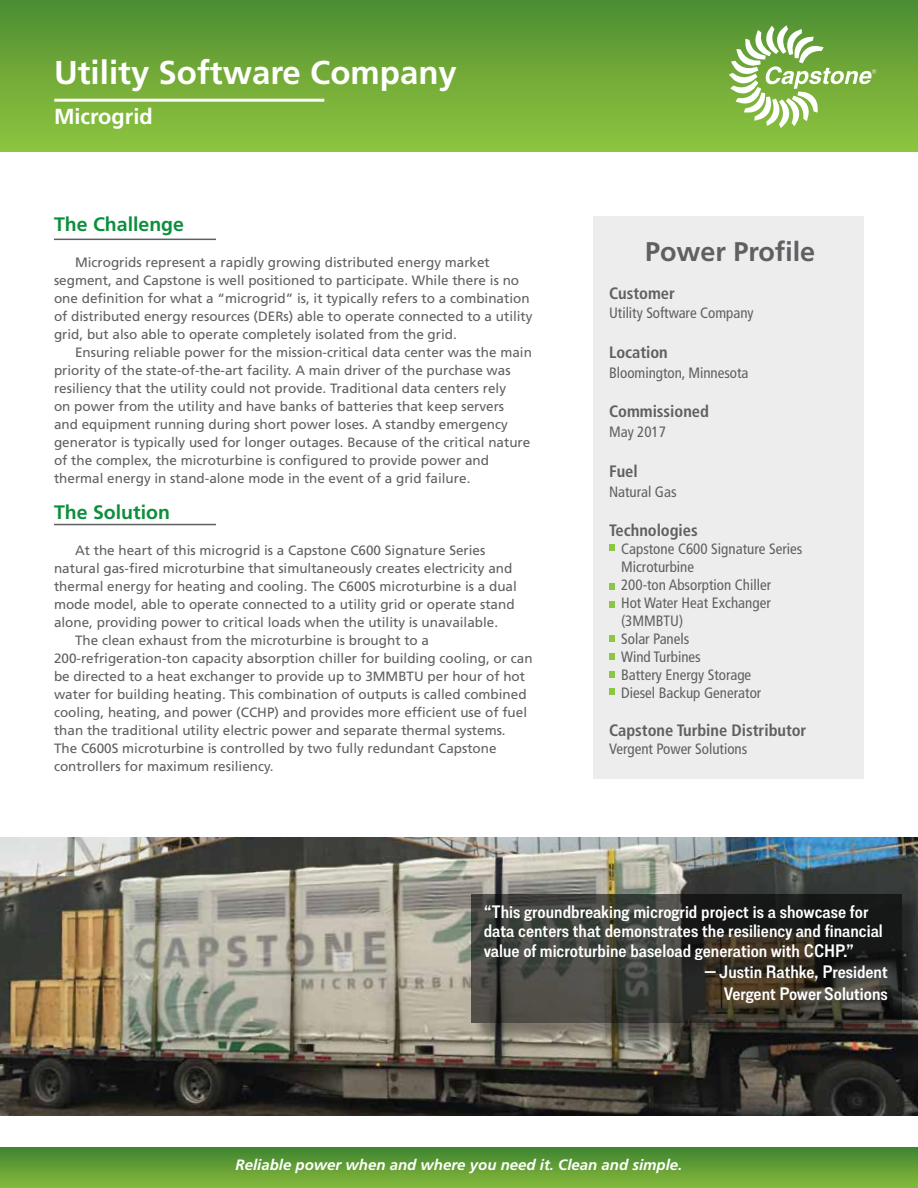
<style>
.page{position:relative;width:918px;height:1188px;background:#fff}
.page>*{position:absolute;margin:0;border:0;box-sizing:border-box;transform-origin:0 0}
.t1{font:700 33px "Frutiger LT Std";color:#fff}
.t2{font:700 27px "Frutiger LT Std";color:#5f6062}
.t3{font:700 21.75px "Frutiger LT Std";color:#fff}
.t4{font:700 19.5px "Frutiger LT Std";color:#0c8f3c}
.t5{font:600 18px/19.5px "Lorimer No 2";color:#fff}
.t6{font:700 condensed 16.5px "Frutiger LT Std";color:#5f6062}
.t7{font:condensed 15px/18px "Frutiger LT Std";color:#5f6062}
.t8{font:italic 700 15px "Frutiger LT Std";color:#fff}
.t9{font:13.5px/18px "Frutiger LT Std";color:#5f6062}
</style>
<div class="page">
<div style="left:594px;top:216px;width:270px;height:563px;background:#ededee"></div>
<div style="left:0;top:0;width:918px;height:151px;background:linear-gradient(to bottom,#4e8d32,#90c640)"></div>
<img style="left:0;top:837px;width:918px;height:279px">
<svg style="left:729px;top:25px;width:147px;height:103px"></svg>
<hr style="left:54px;top:99px;width:270px;height:3px;background:#fff">
<div style="left:0;top:1148px;width:918px;height:40px;background:linear-gradient(to bottom,#418531,#84b93b)"></div>
<div style="left:473px;top:896px;width:445px;height:146px;background:#000;opacity:.35"></div>
<svg style="left:471px;top:894px;width:431px;height:129px;background:#373630"></svg>
<hr style="left:54px;top:239px;width:162px;height:1px;background:#5f6062">
<hr style="left:54px;top:524px;width:162px;height:1px;background:#5f6062">
<svg style="left:609px;top:544px;width:6px;height:6px"></svg>
<svg style="left:609px;top:601px;width:6px;height:6px"></svg>
<svg style="left:609px;top:635px;width:6px;height:6px"></svg>
<svg style="left:609px;top:653px;width:6px;height:6px"></svg>
<svg style="left:609px;top:671px;width:6px;height:6px"></svg>
<svg style="left:609px;top:689px;width:6px;height:6px"></svg>
<svg style="left:609px;top:583px;width:6px;height:6px"></svg>
<h1 class="t1" style="left:54px;top:53px;width:404px">Utility Software Company</h1>
<h3 class="t3" style="left:54px;top:104px;width:100px">Microgrid</h3>
<h3 class="t4" style="left:54px;top:212px;width:132px">The Challenge</h3>
<p class="t9" style="left:54px;top:253px;width:480px;text-indent:21px">Microgrids represent a rapidly growing distributed energy market segment, and Capstone is well positioned to participate. While there is no one definition for what a “microgrid” is, it typically refers to a combination of distributed energy resources (DERs) able to operate connected to a utility grid, but also able to operate completely isolated from the grid.</p>
<p class="t9" style="left:54px;top:343px;width:479px;text-indent:21px">Ensuring reliable power for the mission-critical data center was the main priority of the state-of-the-art facility. A main driver of the purchase was resiliency that the utility could not provide. Traditional data centers rely<br>on power from the utility and have banks of batteries that keep servers<br>and equipment running during short power loses. A standby emergency generator is typically used for longer outages. Because of the critical nature of the complex, the microturbine is configured to provide power and thermal energy in stand-alone mode in the event of a grid failure.</p>
<h3 class="t4" style="left:54px;top:500px;width:117px">The Solution</h3>
<p class="t9" style="left:75px;top:541px;width:412px">At the heart of this microgrid is a Capstone C600 Signature Series</p>
<p class="t9" style="left:54px;top:559px;width:460px">natural gas-fired microturbine that simultaneously creates electricity and</p>
<p class="t9" style="left:54px;top:577px;width:464px">thermal energy for heating and cooling. The C600S microturbine is a dual</p>
<p class="t9" style="left:54px;top:595px;width:462px">mode model, able to operate connected to a utility grid or operate stand</p>
<p class="t9" style="left:54px;top:613px;width:446px">alone, providing power to critical loads when the utility is unavailable.</p>
<p class="t9" style="left:75px;top:631px;width:356px">The clean exhaust from the microturbine is brought to a</p>
<p class="t9" style="left:54px;top:649px;width:480px">200-refrigeration-ton capacity absorption chiller for building cooling, or can</p>
<p class="t9" style="left:54px;top:667px;width:473px">be directed to a heat exchanger to provide up to 3MMBTU per hour of hot</p>
<p class="t9" style="left:54px;top:685px;width:474px">water for building heating. This combination of outputs is called combined</p>
<p class="t9" style="left:54px;top:703px;width:475px">cooling, heating, and power (CCHP) and provides more efficient use of fuel</p>
<p class="t9" style="left:54px;top:721px;width:453px">than the traditional utility electric power and separate thermal systems.</p>
<p class="t9" style="left:54px;top:739px;width:444px">The C600S microturbine is controlled by two fully redundant Capstone</p>
<p class="t9" style="left:54px;top:757px;width:221px">controllers for maximum resiliency.</p>
<h2 class="t2" style="left:645px;top:235px;width:171px">Power Profile</h2>
<p class="t6" style="left:609px;top:283px;width:67px">Customer</p>
<p class="t7" style="left:609px;top:304px;width:146px">Utility Software Company</p>
<p class="t6" style="left:609px;top:342px;width:60px">Location</p>
<p class="t7" style="left:609px;top:364px;width:141px">Bloomington, Minnesota</p>
<p class="t6" style="left:609px;top:402px;width:101px">Commissioned</p>
<p class="t7" style="left:609px;top:423px;width:58px">May 2017</p>
<p class="t6" style="left:609px;top:461px;width:30px">Fuel</p>
<p class="t7" style="left:609px;top:482px;width:69px">Natural Gas</p>
<p class="t6" style="left:609px;top:521px;width:90px">Technologies</p>
<p class="t7" style="left:621px;top:540px;width:183px">Capstone C600 Signature Series<br>Microturbine<br>200-ton Absorption Chiller<br>Hot Water Heat Exchanger (3MMBTU)<br>Solar Panels<br>Wind Turbines<br>Battery Energy Storage<br>Diesel Backup Generator</p>
<p class="t6" style="left:609px;top:720px;width:199px">Capstone Turbine Distributor</p>
<p class="t7" style="left:609px;top:740px;width:140px">Vergent Power Solutions</p>
<h3 class="t5" style="left:484px;top:901px;width:401px">“This groundbreaking microgrid project is a showcase for data centers that demonstrates the resiliency and financial value of microturbine baseload generation with CCHP.”</h3>
<h3 class="t5" style="left:704px;top:961px;width:185px;line-height:21.6px;text-align:right">— Justin Rathke, President<br>Vergent Power Solutions</h3>
<p class="t8" style="left:236px;top:1156px;width:448px">Reliable power when and where you need it. Clean and simple.</p>
</div>
